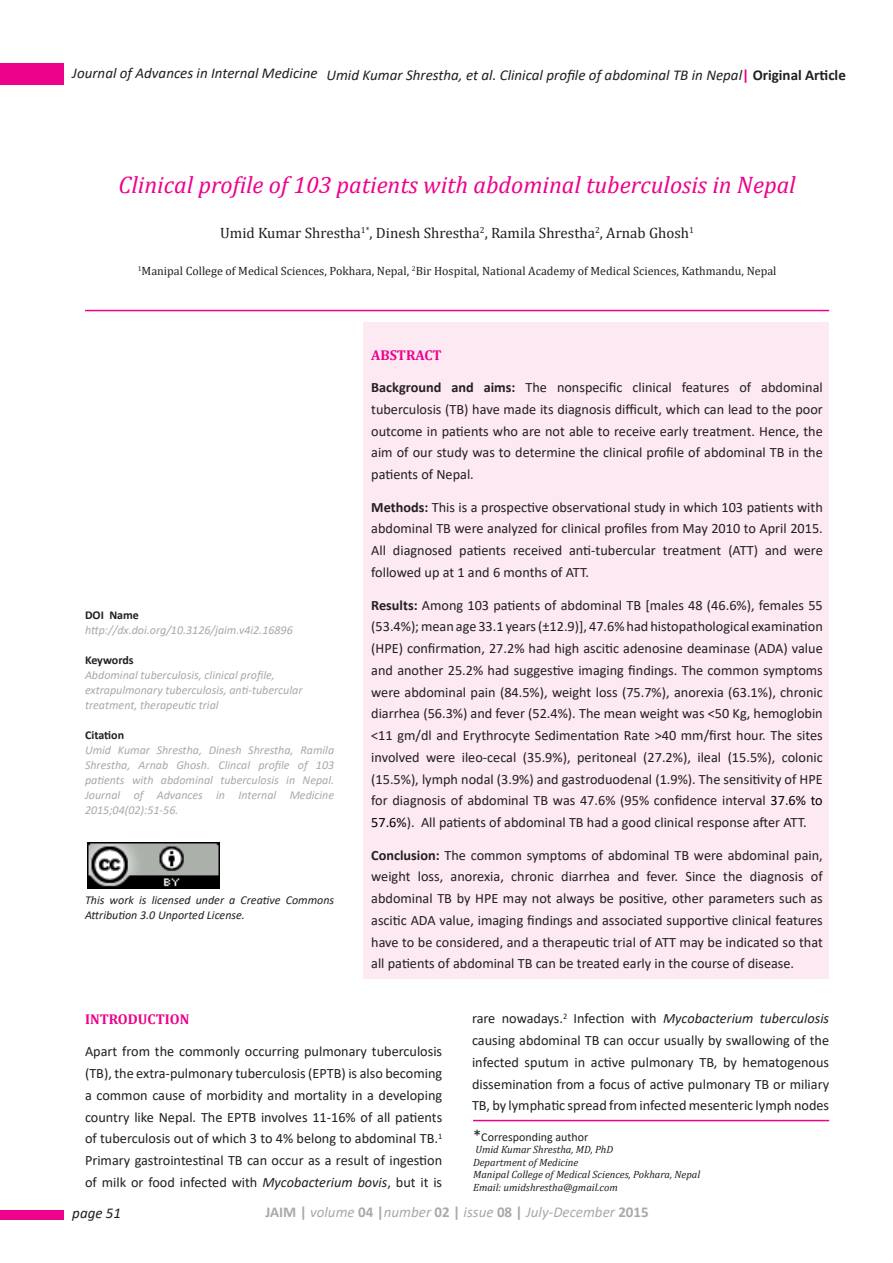
<style>
.page{position:relative;width:893px;height:1263px;background:#fff}
.page>*{position:absolute;margin:0;border:0;box-sizing:border-box;transform-origin:0 0}
.t1{font:italic 24px "Cambria";color:#ed028c}
.t2{font:italic 15px "Calibri";color:#231f20}
.t3{font:15px "Cambria";color:#231f20}
.t4{font:italic 15px "Calibri";color:#a8a9ad}
.t5{font:14.25px/21.8px "Calibri";color:#231f20;text-align:justify}
.t6{font:700 14.25px "Cambria";color:#ed028c}
.t7{font:italic 12px/15px "Calibri";color:#a8a9ad}
.t8{font:12px "Cambria";color:#231f20}
.t9{font:italic 12px/15px "Calibri";color:#231f20}
.t10{font:700 12px "Calibri";color:#231f20}
.t11{font:12px "Calibri";color:#231f20}
.t12{font:italic 10.5px/12.6px "Cambria";color:#231f20}
.s1{font-weight:700;font-style:normal;color:#ed028c}
.s2{font-weight:700;font-style:normal}
.s3{font-weight:700}
.s4{color:#000}
.s5{font-style:italic}
.s6{font-size:16.5px}
</style>
<div class="page">
<div style="left:0;top:64px;width:64px;height:21px;background:#ed028c"></div>
<div style="left:0;top:1210px;width:64px;height:10px;background:#ed028c"></div>
<div style="left:363px;top:322px;width:466px;height:656px;background:#fce9f1"></div>
<img style="left:88px;top:842px;width:132px;height:47px">
<hr style="left:85px;top:310px;width:744px;height:1px;background:#ed028c">
<hr style="left:473px;top:1120px;width:356px;height:1px;background:#ed028c">
<p class="t2" style="left:72px;top:63px;width:247px">Journal of Advances in Internal Medicine</p>
<p class="t2" style="left:326px;top:64px;width:521px">Umid Kumar Shrestha, et al. Clinical profile of abdominal TB in Nepal<span class="s1">|</span> <span class="s2">Original Article</span></p>
<h1 class="t1" style="left:119px;top:168px;width:679px">Clinical profile of 103 patients with abdominal tuberculosis in Nepal</h1>
<p class="t3" style="left:220px;top:224px;width:475px">Umid Kumar Shrestha<sup>1*</sup>, Dinesh Shrestha<sup>2</sup>, Ramila Shrestha<sup>2</sup>, Arnab Ghosh<sup>1</sup></p>
<p class="t8" style="left:138px;top:264px;width:640px"><sup>1</sup>Manipal College of Medical Sciences, Pokhara, Nepal, <sup>2</sup>Bir Hospital, National Academy of Medical Sciences, Kathmandu, Nepal</p>
<p class="t10" style="left:85px;top:606px;width:55px">DOI Name</p>
<p class="t7" style="left:85px;top:622px;width:209px">http://dx.doi.org/10.3126/jaim.v4i2.16896</p>
<p class="t10" style="left:85px;top:651px;width:50px">Keywords</p>
<p class="t7" style="left:85px;top:667px;width:219px">Abdominal tuberculosis, clinical profile, extrapulmonary tuberculosis, anti-tubercular treatment, therapeutic trial</p>
<p class="t10" style="left:85px;top:726px;width:41px">Citation</p>
<p class="t7" style="left:85px;top:742px;width:251px;text-align:justify">Umid Kumar Shrestha, Dinesh Shrestha, Ramila Shrestha, Arnab Ghosh. Clincal profile of 103 patients with abdominal tuberculosis in Nepal.<br>Journal of Advances in Internal Medicine 2015;04(02):51-56.</p>
<p class="t9" style="left:85px;top:892px;width:251px">This work is licensed under a Creative Commons<br>Attribution 3.0 Unported License.</p>
<p class="t6" style="left:371px;top:345px;width:72px">ABSTRACT</p>
<p class="t5" style="left:371px;top:376px;width:453px"><span class="s3">Background and aims:</span> The nonspecific clinical features of abdominal tuberculosis (TB) have made its diagnosis difficult, which can lead to the poor outcome in patients who are not able to receive early treatment. Hence, the aim of our study was to determine the clinical profile of abdominal TB in the patients of Nepal.</p>
<p class="t5" style="left:371px;top:496px;width:453px"><span class="s3">Methods:</span> This is a prospective observational study in which 103 patients with abdominal TB were analyzed for clinical profiles from May 2010 to April 2015.<br>All diagnosed patients received anti-tubercular treatment (ATT) and were followed up at 1 and 6 months of ATT.</p>
<p class="t5" style="left:371px;top:594px;width:453px"><span class="s3">Results:</span> Among 103 patients of abdominal TB [males 48 (46.6%), females 55 (53.4%); mean age 33.1 years (±12.9)], 47.6% had histopathological examination (HPE) confirmation, 27.2% had high ascitic adenosine deaminase (ADA) value and another 25.2% had suggestive imaging findings. The common symptoms were abdominal pain (84.5%), weight loss (75.7%), anorexia (63.1%), chronic diarrhea (56.3%) and fever (52.4%). The mean weight was &lt;50 Kg, hemoglobin &lt;11 gm/dl and Erythrocyte Sedimentation Rate &gt;40 mm/first hour. The sites involved were ileo-cecal (35.9%), peritoneal (27.2%), ileal (15.5%), colonic (15.5%), lymph nodal (3.9%) and gastroduodenal (1.9%). The sensitivity of HPE for diagnosis of abdominal TB was 47.6% (95% confidence interval <span class="s4">37.6% to 57.6%</span>). All patients of abdominal TB had a good clinical response after ATT.</p>
<p class="t5" style="left:371px;top:844px;width:453px"><span class="s3">Conclusion:</span> The common symptoms of abdominal TB were abdominal pain, weight loss, anorexia, chronic diarrhea and fever. Since the diagnosis of abdominal TB by HPE may not always be positive, other parameters such as ascitic ADA value, imaging findings and associated supportive clinical features have to be considered, and a therapeutic trial of ATT may be indicated so that all patients of abdominal TB can be treated early in the course of disease.</p>
<p class="t6" style="left:85px;top:1009px;width:106px">INTRODUCTION</p>
<p class="t5" style="left:85px;top:1040px;width:359px">Apart from the commonly occurring pulmonary tuberculosis (TB), the extra-pulmonary tuberculosis (EPTB) is also becoming a common cause of morbidity and mortality in a developing country like Nepal. The EPTB involves 11-16% of all patients of tuberculosis out of which 3 to 4% belong to abdominal TB.<sup>1<br></sup>Primary gastrointestinal TB can occur as a result of ingestion of milk or food infected with <span class="s5">Mycobacterium bovis</span>, but it is</p>
<p class="t5" style="left:472px;top:1007px;width:359px">rare nowadays.<sup>2</sup> Infection with <span class="s5">Mycobacterium tuberculosis </span>causing abdominal TB can occur usually by swallowing of the infected sputum in active pulmonary TB, by hematogenous dissemination from a focus of active pulmonary TB or miliary TB, by lymphatic spread from infected mesenteric lymph nodes</p>
<p class="t11" style="left:473px;top:1128px;width:117px"><span class="s6">*</span>Corresponding author</p>
<p class="t12" style="left:473px;top:1143px;width:229px">Umid Kumar Shrestha, MD, PhD<br>Department of Medicine<br>Manipal College of Medical Sciences, Pokhara, Nepal Email: umidshrestha@gmail.com</p>
<p class="t2" style="left:72px;top:1203px;width:50px">page 51</p>
<p class="t4" style="left:265px;top:1201px;width:385px"><span class="s2">JAIM |</span> volume <span class="s2">04 |</span>number <span class="s2">02 |</span> issue <span class="s2">08 |</span> July-December <span class="s2">2015</span></p>
</div>
